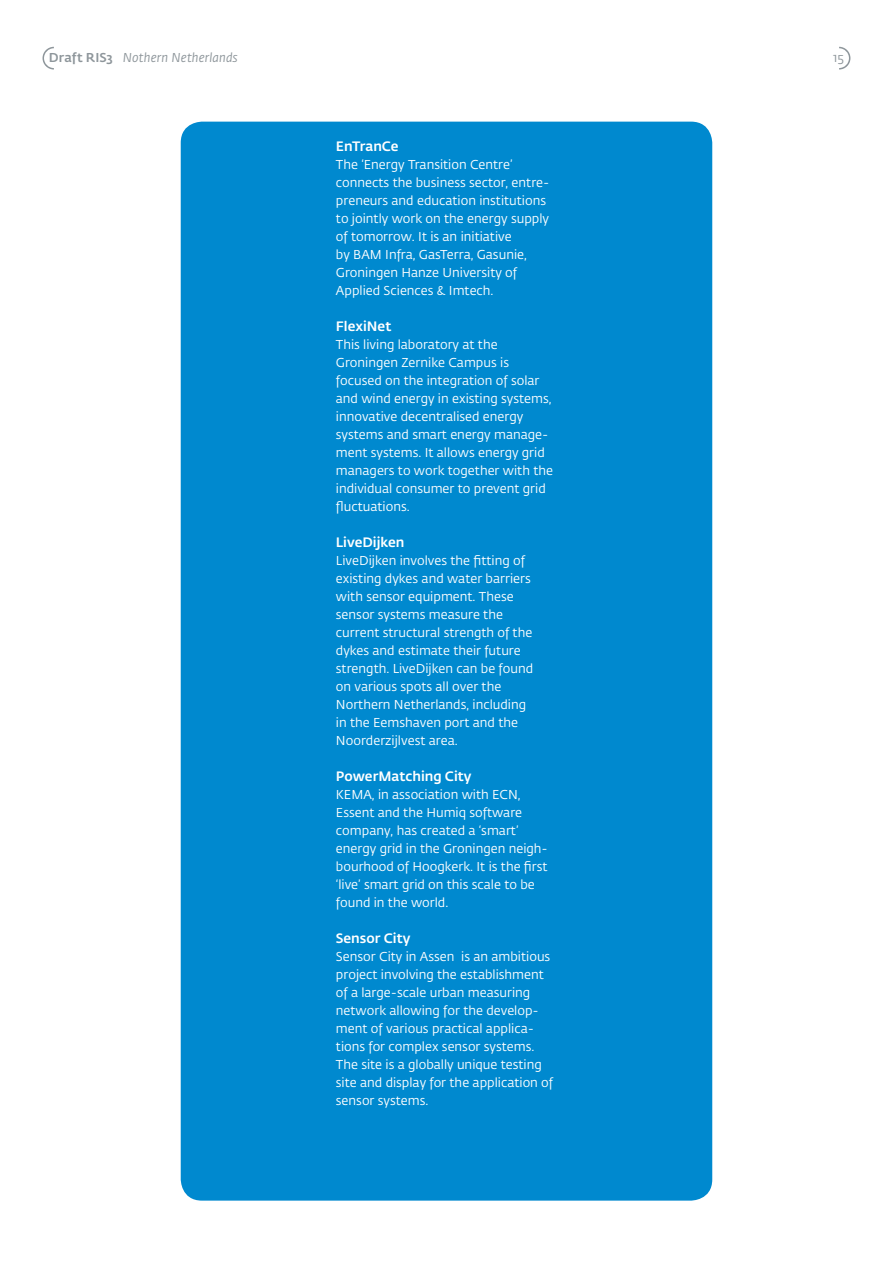
<style>
.page{position:relative;width:893px;height:1263px;background:#fff}
.page>*{position:absolute;margin:0;border:0;box-sizing:border-box;transform-origin:0 0}
.t1{font:500 13.5px "Fedra Sans Std";color:#fff}
.t2{font:12.75px/18px "Fedra Sans Std";color:#fff}
.t3{font:italic 12.75px "Fedra Sans Std";letter-spacing:.01em;color:#8e969b}
.t4{font:12.75px "Fedra Sans Std";color:#8e969b}
.s1{font-weight:500;font-style:normal}
</style>
<div class="page">
<svg style="left:43px;top:47px;width:11px;height:23px"></svg>
<div style="left:181px;top:122px;width:531px;height:1078px;background:#0089cf;border-radius:21px"></div>
<svg style="left:839px;top:47px;width:11px;height:23px"></svg>
<p class="t3" style="left:49px;top:50px;width:191px"><span class="s1">Draft RIS3</span> Nothern Netherlands</p>
<p class="t1" style="left:336px;top:138px;width:64px">EnTranCe</p>
<p class="t2" style="left:336px;top:156px;width:215px">The ‘Energy Transition Centre’ connects the business sector, entre&shy;preneurs and education institutions to jointly work on the energy supply of tomorrow. It is an initiative<br>by BAM Infra, GasTerra, Gasunie, Groningen Hanze University of Applied Sciences &amp; Imtech.</p>
<p class="t1" style="left:336px;top:318px;width:57px">FlexiNet</p>
<p class="t2" style="left:336px;top:336px;width:219px">This living laboratory at the<br>Groningen Zernike Campus is focused on the integration of solar and wind energy in existing systems, innovative decentralised energy systems and smart energy manage&shy;ment systems. It allows energy grid managers to work together with the individual consumer to prevent grid fluctuations.</p>
<p class="t1" style="left:336px;top:534px;width:70px">LiveDijken</p>
<p class="t2" style="left:336px;top:552px;width:199px">LiveDijken involves the fitting of existing dykes and water barriers with sensor equipment. These sensor systems measure the current structural strength of the dykes and estimate their future strength. LiveDijken can be found on various spots all over the<br>Northern Netherlands, including in the Eemshaven port and the<br>Noorderzijlvest area.</p>
<p class="t1" style="left:336px;top:768px;width:137px">PowerMatching City</p>
<p class="t2" style="left:336px;top:786px;width:213px">KEMA, in association with ECN,<br>Essent and the Humiq software company, has created a ‘smart’ energy grid in the Groningen neigh&shy;bourhood of Hoogkerk. It is the first ‘live’ smart grid on this scale to be found in the world.</p>
<p class="t1" style="left:336px;top:930px;width:76px">Sensor City</p>
<p class="t2" style="left:336px;top:948px;width:219px">Sensor City in Assen is an ambitious project involving the establishment of a large-scale urban measuring network allowing for the develop&shy;ment of various practical applica&shy;tions for complex sensor systems.<br>The site is a globally unique testing site and display for the application of sensor systems.</p>
<p class="t4" style="left:833px;top:50px;width:12px">15</p>
</div>
